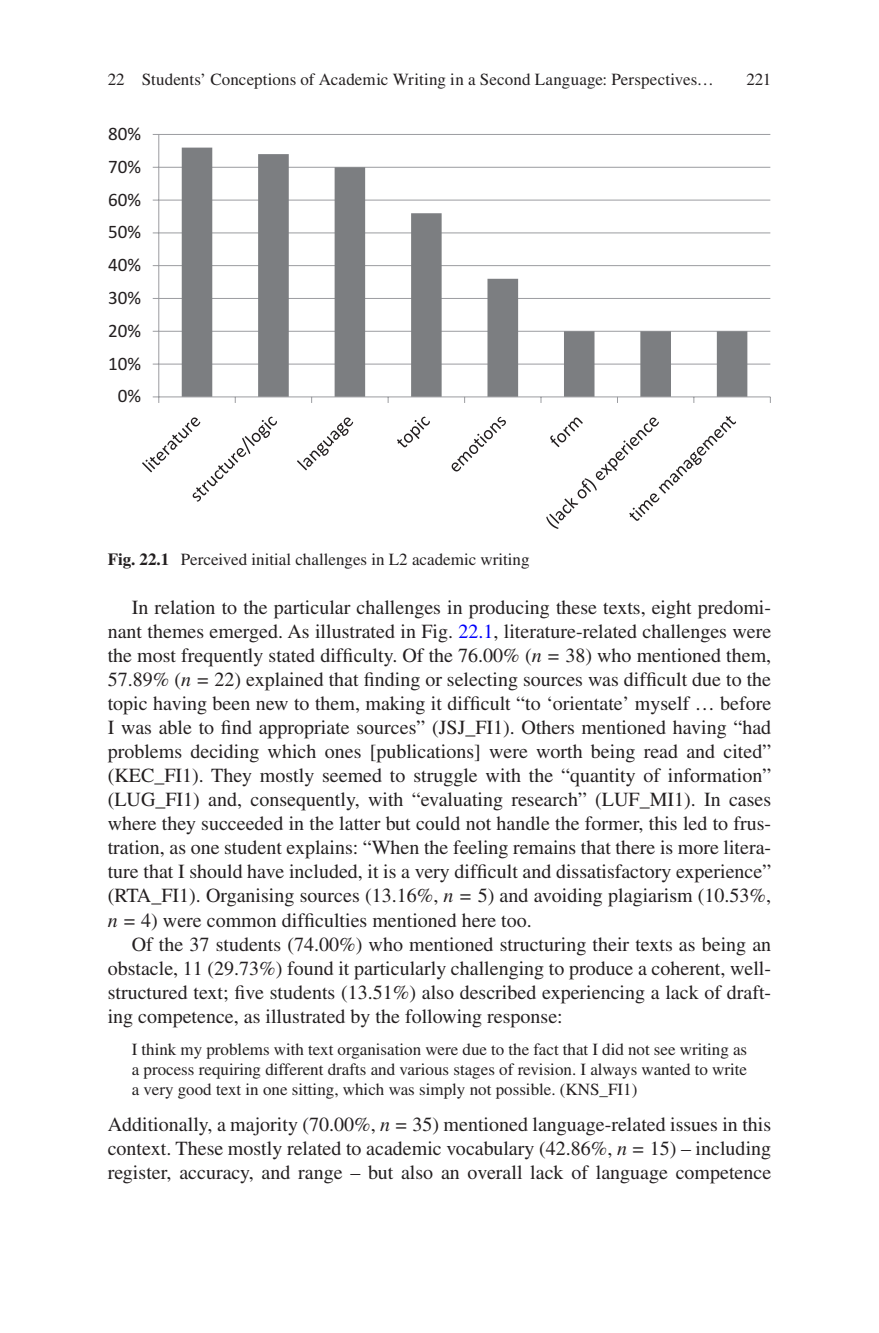
<style>
.page{position:relative;width:879px;height:1333px;background:#fff}
.page>*{position:absolute;margin:0;border:0;box-sizing:border-box;transform-origin:0 0}
.t1{font:20px/24px "Times LT Std";color:#231f20;text-align:justify}
.t2{font:19px "Calibri";color:#231f20}
.t3{font:17px/20px "Times LT Std";color:#231f20;text-align:justify}
.s1{font-weight:700}
.s2{color:#0000fa}
.s3{font-style:italic}
</style>
<div class="page">
<hr style="left:159px;top:363px;width:611px;height:1px;background:#9b9ca0">
<hr style="left:159px;top:331px;width:611px;height:1px;background:#9b9ca0">
<hr style="left:159px;top:298px;width:611px;height:1px;background:#9b9ca0">
<hr style="left:159px;top:265px;width:611px;height:1px;background:#9b9ca0">
<hr style="left:159px;top:232px;width:611px;height:1px;background:#9b9ca0">
<hr style="left:159px;top:200px;width:611px;height:1px;background:#9b9ca0">
<hr style="left:159px;top:167px;width:611px;height:1px;background:#9b9ca0">
<hr style="left:159px;top:134px;width:611px;height:1px;background:#9b9ca0">
<svg style="left:182px;top:148px;width:565px;height:248px"></svg>
<hr style="left:158px;top:134px;width:1px;height:263px;background:#9b9ca0">
<hr style="left:159px;top:396px;width:611px;height:1px;background:#9b9ca0">
<svg style="left:153px;top:396px;width:6px;height:7px"></svg>
<svg style="left:142px;top:416px;width:135px;height:85px"></svg>
<svg style="left:297px;top:417px;width:56px;height:53px"></svg>
<svg style="left:397px;top:416px;width:33px;height:31px"></svg>
<svg style="left:451px;top:417px;width:55px;height:54px"></svg>
<svg style="left:546px;top:416px;width:190px;height:113px"></svg>
<p class="t3" style="left:108px;top:69px;width:608px">22 Students’ Conceptions of Academic Writing in a Second Language: Perspectives…</p>
<p class="t2" style="left:108px;top:122px;width:35px">80%</p>
<p class="t2" style="left:108px;top:155px;width:35px">70%</p>
<p class="t2" style="left:108px;top:187px;width:35px">60%</p>
<p class="t2" style="left:108px;top:220px;width:35px">50%</p>
<p class="t2" style="left:108px;top:253px;width:35px">40%</p>
<p class="t2" style="left:108px;top:286px;width:35px">30%</p>
<p class="t2" style="left:108px;top:319px;width:35px">20%</p>
<p class="t2" style="left:108px;top:351px;width:35px">10%</p>
<p class="t2" style="left:118px;top:384px;width:25px">0%</p>
<p class="t3" style="left:746px;top:69px;width:26px">221</p>
<p class="t3" style="left:108px;top:549px;width:423px"><span class="s1">Fig. 22.1</span> Perceived initial challenges in L2 academic writing</p>
<p class="t1" style="left:108px;top:595px;width:665px;text-indent:24px">In relation to the particular challenges in producing these texts, eight predomi&shy;nant themes emerged. As illustrated in Fig. <span class="s2">22.1</span>, literature-related challenges were the most frequently stated difficulty. Of the 76.00% (<span class="s3">n =</span> 38) who mentioned them, 57.89% (<span class="s3">n =</span> 22) explained that finding or selecting sources was difficult due to the topic having been new to them, making it difficult “to ‘orientate’ myself … before I was able to find appropriate sources” (JSJ_FI1). Others mentioned having “had problems deciding which ones [publications] were worth being read and cited” (KEC_FI1). They mostly seemed to struggle with the “quantity of information” (LUG_FI1) and, consequently, with “evaluating research” (LUF_MI1). In cases where they succeeded in the latter but could not handle the former, this led to frus&shy;tration, as one student explains: “When the feeling remains that there is more litera&shy;ture that I should have included, it is a very difficult and dissatisfactory experience” (RTA_FI1). Organising sources (13.16%, <span class="s3">n =</span> 5) and avoiding plagiarism (10.53%, <span class="s3">n =</span> 4) were common difficulties mentioned here too.</p>
<p class="t1" style="left:108px;top:931px;width:665px;text-indent:24px">Of the 37 students (74.00%) who mentioned structuring their texts as being an obstacle, 11 (29.73%) found it particularly challenging to produce a coherent, well&shy;structured text; five students (13.51%) also described experiencing a lack of draft&shy;ing competence, as illustrated by the following response:</p>
<p class="t3" style="left:132px;top:1038px;width:617px">I think my problems with text organisation were due to the fact that I did not see writing as a process requiring different drafts and various stages of revision. I always wanted to write a very good text in one sitting, which was simply not possible. (KNS_FI1)</p>
<p class="t1" style="left:108px;top:1111px;width:665px">Additionally, a majority (70.00%, <span class="s3">n =</span> 35) mentioned language-related issues in this context. These mostly related to academic vocabulary (42.86%, <span class="s3">n =</span> 15) – including register, accuracy, and range – but also an overall lack of language competence</p>
</div>
